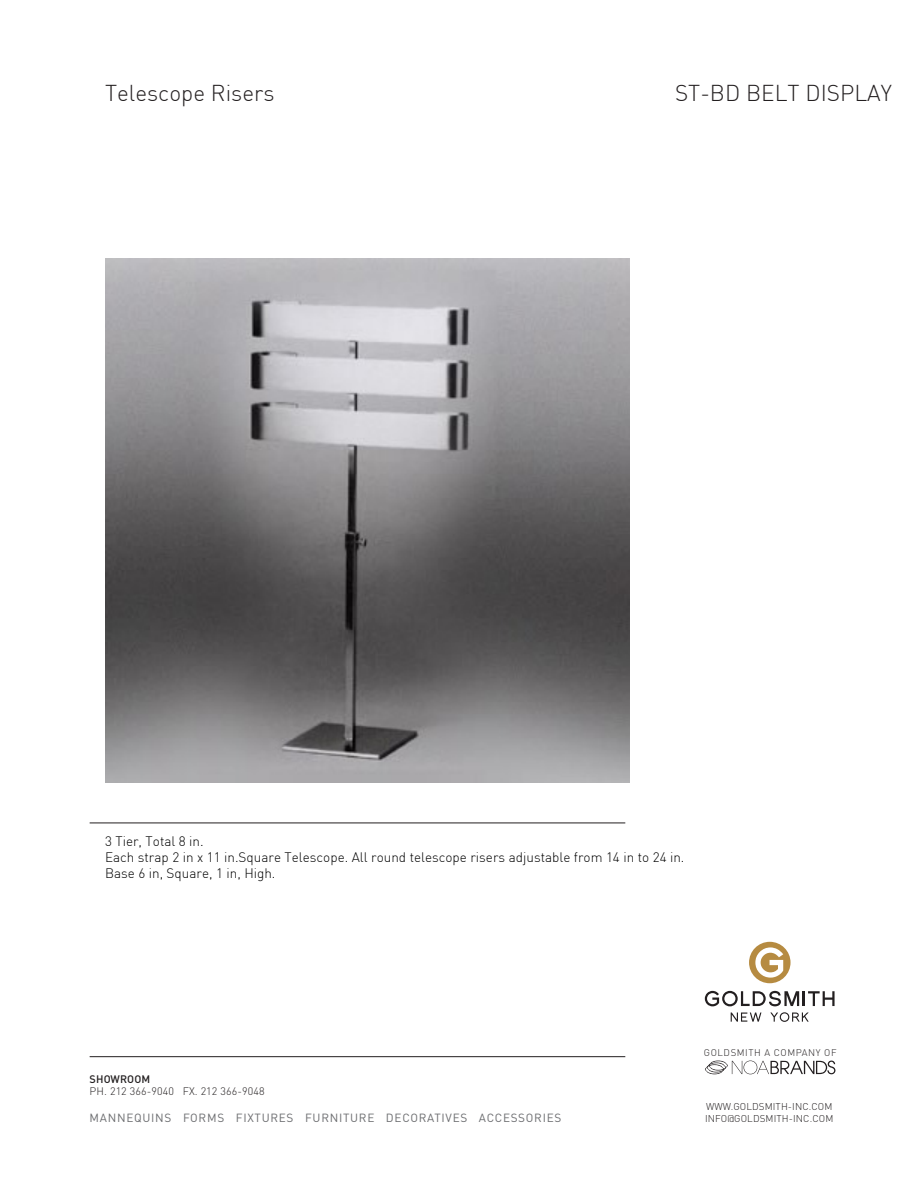
<style>
.page{position:relative;width:918px;height:1188px;background:#fff}
.page>*{position:absolute;margin:0;border:0;box-sizing:border-box;transform-origin:0 0}
.t1{font:300 22.5px "DIN Pro";color:#231f20}
.t2{font:300 13.5px/16.2px "DIN Pro";color:#000}
.t3{font:11.7px "DIN";letter-spacing:.06em;color:#6c6d70}
.t4{font:300 10.8px "DIN";letter-spacing:.01em;color:#231f20}
.t5{font:500 10.8px "DIN";letter-spacing:.01em;color:#231f20}
.t6{font:300 9.75px "DIN";letter-spacing:.01em;color:#231f20}
.t7{font:300 9.6px "DIN";letter-spacing:.06em;color:#231f20}
</style>
<div class="page">
<hr style="left:90px;top:823px;width:535px;height:1px;background:#231f20">
<hr style="left:90px;top:1056px;width:535px;height:1px;background:#231f20">
<div style="left:749px;top:942px;width:42px;height:41px;background:#b68b41;border-radius:50%"></div>
<svg style="left:705px;top:991px;width:130px;height:15px"></svg>
<svg style="left:731px;top:1013px;width:30px;height:9px"></svg>
<svg style="left:770px;top:1012px;width:39px;height:10px"></svg>
<svg style="left:755px;top:947px;width:28px;height:31px"></svg>
<svg style="left:705px;top:1061px;width:130px;height:13px"></svg>
<img style="left:105px;top:258px;width:525px;height:525px">
<h1 class="t1" style="left:105px;top:83px;width:171px">Telescope Risers</h1>
<h1 class="t1" style="left:675px;top:83px;width:218px">ST-BD BELT DISPLAY</h1>
<p class="t2" style="left:105px;top:834px;width:581px">3 Tier, Total 8 in.<br>Each strap 2 in x 11 in.Square Telescope. All round telescope risers adjustable from 14 in to 24 in.<br>Base 6 in, Square, 1 in, High.</p>
<p class="t5" style="left:90px;top:1072px;width:62px">SHOWROOM</p>
<p class="t4" style="left:90px;top:1085px;width:177px">PH. 212 366-9040 FX. 212 366-9048</p>
<p class="t3" style="left:90px;top:1110px;width:473px">MANNEQUINS FORMS FIXTURES FURNITURE DECORATIVES ACCESSORIES</p>
<p class="t7" style="left:704px;top:1047px;width:134px">GOLDSMITH A COMPANY OF</p>
<p class="t6" style="left:706px;top:1100px;width:128px">WWW.GOLDSMITH-INC.COM</p>
<p class="t6" style="left:705px;top:1112px;width:130px">INFO@GOLDSMITH-INC.COM</p>
</div>
